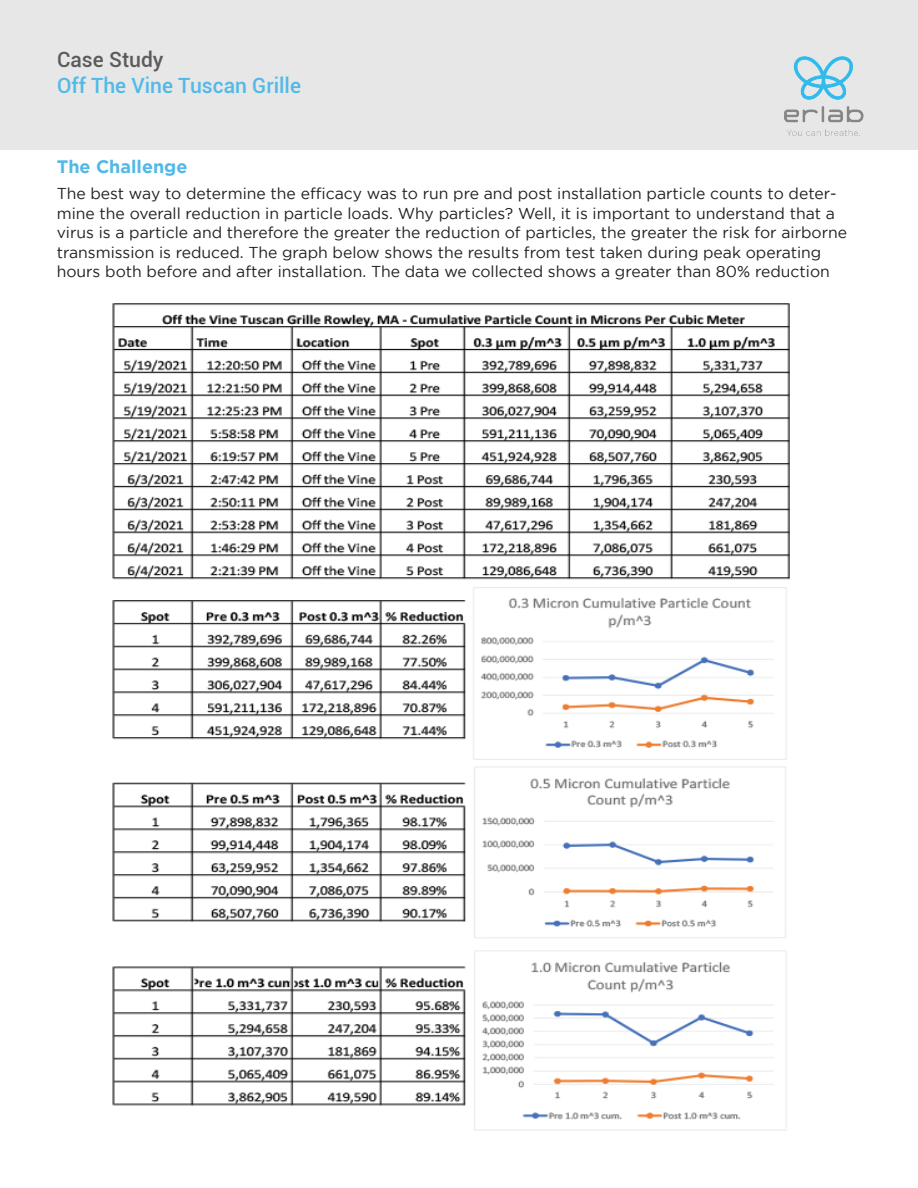
<style>
.page{position:relative;width:918px;height:1188px;background:#fff}
.page>*{position:absolute;margin:0;border:0;box-sizing:border-box;transform-origin:0 0}
.t1{font:500 21px "Roboto";color:#51b9e9}
.t2{font:500 21px "Roboto";color:#5a5b5a}
.t3{font:700 18px "Gotham";color:#51b9e9}
.t4{font:15.75px/19.5px "Gotham";color:#231f20}
</style>
<div class="page">
<div style="left:0;top:0;width:918px;height:150px;background:#e6e7e6"></div>
<img style="left:784px;top:56px;width:80px;height:80px">
<img style="left:113px;top:303px;width:677px;height:828px">
<h1 class="t2" style="left:57px;top:45px;width:108px">Case Study</h1>
<h1 class="t1" style="left:57px;top:70px;width:245px">Off The Vine Tuscan Grille</h1>
<p class="t3" style="left:57px;top:156px;width:132px">The Challenge</p>
<p class="t4" style="left:57px;top:184px;width:792px">The best way to determine the efficacy was to run pre and post installation particle counts to deter&shy;mine the overall reduction in particle loads. Why particles? Well, it is important to understand that a virus is a particle and therefore the greater the reduction of particles, the greater the risk for airborne transmission is reduced. The graph below shows the results from test taken during peak operating hours both before and after installation. The data we collected shows a greater than 80% reduction</p>
</div>
